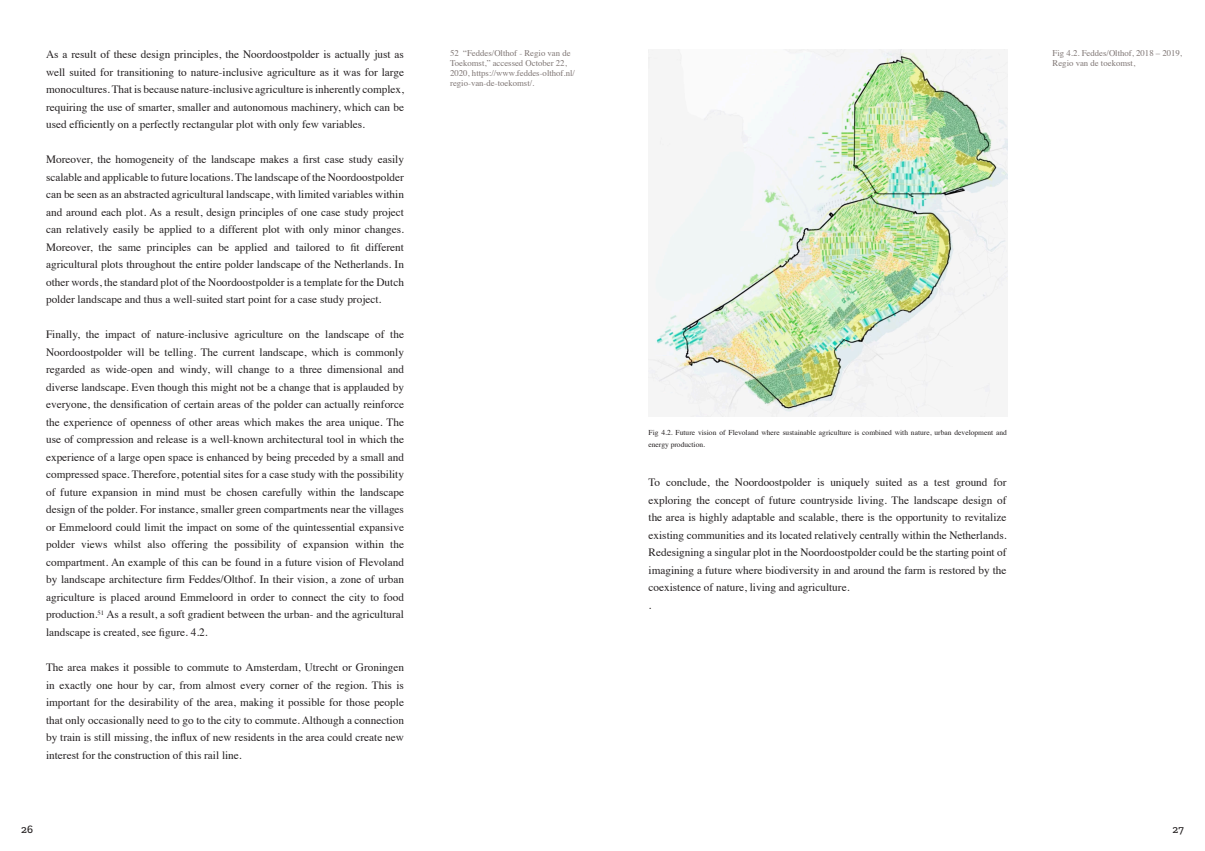
<style>
.page{position:relative;width:1205px;height:851px;background:#fff}
.page>*{position:absolute;margin:0;border:0;box-sizing:border-box;transform-origin:0 0}
.Text{font:11.25px/17.5px "Times";color:#231f20;text-align:justify}
.t1{font:500 11.25px "Zilla Slab";color:#231f20}
.Source_caption{font:8.75px/10px "Times";color:#7f7674}
.t2{font:7.5px/12.5px "Times";color:#231f20}
</style>
<div class="page">
<img style="left:648px;top:50px;width:359px;height:366px">
<p class="Text" style="left:46px;top:45px;width:359px">As a result of these design principles, the Noordoostpolder is actually just as well suited for transitioning to nature-inclusive agriculture as it was for large monocultures. That is because nature-inclusive agriculture is inherently complex, requiring the use of smarter, smaller and autonomous machinery, which can be used efficiently on a perfectly rectangular plot with only few variables.</p>
<p class="Text" style="left:46px;top:150px;width:359px">Moreover, the homogeneity of the landscape makes a first case study easily scalable and applicable to future locations. The landscape of the Noordoostpolder can be seen as an abstracted agricultural landscape, with limited variables within and around each plot. As a result, design principles of one case study project can relatively easily be applied to a different plot with only minor changes.<br>Moreover, the same principles can be applied and tailored to fit different agricultural plots throughout the entire polder landscape of the Netherlands. In other words, the standard plot of the Noordoostpolder is a template for the Dutch polder landscape and thus a well-suited start point for a case study project.</p>
<p class="Text" style="left:46px;top:325px;width:359px">Finally, the impact of nature-inclusive agriculture on the landscape of the Noordoostpolder will be telling. The current landscape, which is commonly regarded as wide-open and windy, will change to a three dimensional and diverse landscape. Even though this might not be a change that is applauded by everyone, the densification of certain areas of the polder can actually reinforce the experience of openness of other areas which makes the area unique. The use of compression and release is a well-known architectural tool in which the experience of a large open space is enhanced by being preceded by a small and compressed space. Therefore, potential sites for a case study with the possibility of future expansion in mind must be chosen carefully within the landscape design of the polder. For instance, smaller green compartments near the villages or Emmeloord could limit the impact on some of the quintessential expansive polder views whilst also offering the possibility of expansion within the compartment. An example of this can be found in a future vision of Flevoland by landscape architecture firm Feddes/Olthof. In their vision, a zone of urban agriculture is placed around Emmeloord in order to connect the city to food production.<sup>51</sup> As a result, a soft gradient between the urban- and the agricultural landscape is created, see figure. 4.2.</p>
<p class="Text" style="left:46px;top:657px;width:359px">The area makes it possible to commute to Amsterdam, Utrecht or Groningen in exactly one hour by car, from almost every corner of the region. This is important for the desirability of the area, making it possible for those people that only occasionally need to go to the city to commute. Although a connection by train is still missing, the influx of new residents in the area could create new interest for the construction of this rail line.</p>
<p class="Source_caption" style="left:450px;top:47px;width:126px">52 “Feddes/Olthof - Regio van de Toekomst,” accessed October 22, 2020, https://www.feddes-olthof.nl/ regio-van-de-toekomst/.</p>
<p class="Source_caption" style="left:1052px;top:47px;width:131px">Fig 4.2. Feddes/Olthof, 2018 – 2019,<br>Regio van de toekomst,</p>
<p class="t2" style="left:648px;top:425px;width:360px">Fig 4.2. Future vision of Flevoland where sustainable agriculture is combined with nature, urban development and energy production.</p>
<p class="Text" style="left:648px;top:472px;width:359px">To conclude, the Noordoostpolder is uniquely suited as a test ground for exploring the concept of future countryside living. The landscape design of the area is highly adaptable and scalable, there is the opportunity to revitalize existing communities and its located relatively centrally within the Netherlands.<br>Redesigning a singular plot in the Noordoostpolder could be the starting point of imagining a future where biodiversity in and around the farm is restored by the coexistence of nature, living and agriculture.</p>
<p class="Text" style="left:648px;top:595px;width:4px">.</p>
<p class="t1" style="left:21px;top:823px;width:13px">26</p>
<p class="t1" style="left:1172px;top:823px;width:13px">27</p>
</div>
